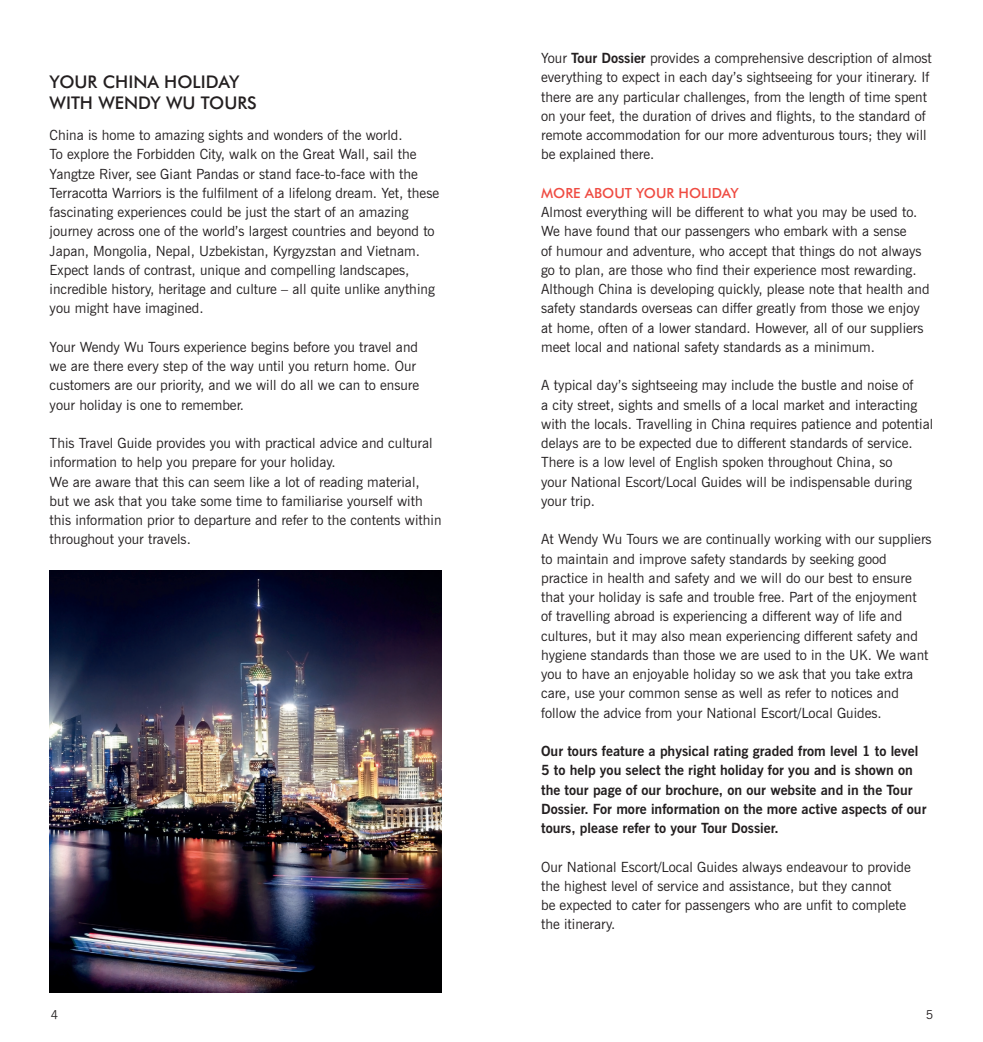
<style>
.page{position:relative;width:983px;height:1042px;background:#fff}
.page>*{position:absolute;margin:0;border:0;box-sizing:border-box;transform-origin:0 0}
.t1{font:500 17.5px/21px "Futura BT";color:#231f20}
.t2{font:14px/19.2px "News Gothic BT";color:#231f20}
.t3{font:700 14px/19.2px "News Gothic BT";color:#231f20}
.t4{font:12.25px "News Gothic BT";color:#231f20}
.s1{font-weight:700}
.s2{font-family:"Futura BT";font-weight:500;color:#ef4b42}
</style>
<div class="page">
<img style="left:50px;top:570px;width:391px;height:422px">
<p class="t1" style="left:50px;top:71px;width:209px">YOUR CHINA HOLIDAY<br>WITH WENDY WU TOURS</p>
<p class="t2" style="left:50px;top:125px;width:391px">China is home to amazing sights and wonders of the world.<br>To explore the Forbidden City, walk on the Great Wall, sail the Yangtze River, see Giant Pandas or stand face-to-face with the Terracotta Warriors is the fulfilment of a lifelong dream. Yet, these fascinating experiences could be just the start of an amazing journey across one of the world’s largest countries and beyond to Japan, Mongolia, Nepal, Uzbekistan, Kyrgyzstan and Vietnam.<br>Expect lands of contrast, unique and compelling landscapes, incredible history, heritage and culture – all quite unlike anything you might have imagined.</p>
<p class="t2" style="left:50px;top:337px;width:371px">Your Wendy Wu Tours experience begins before you travel and we are there every step of the way until you return home. Our customers are our priority, and we will do all we can to ensure your holiday is one to remember.</p>
<p class="t2" style="left:50px;top:433px;width:393px">This Travel Guide provides you with practical advice and cultural information to help you prepare for your holiday.<br>We are aware that this can seem like a lot of reading material, but we ask that you take some time to familiarise yourself with this information prior to departure and refer to the contents within throughout your travels.</p>
<p class="t2" style="left:541px;top:48px;width:392px">Your <span class="s1">Tour Dossier</span> provides a comprehensive description of almost everything to expect in each day’s sightseeing for your itinerary. If there are any particular challenges, from the length of time spent on your feet, the duration of drives and flights, to the standard of remote accommodation for our more adventurous tours; they will be explained there.</p>
<p class="t2" style="left:541px;top:183px;width:390px"><span class="s2">MORE ABOUT YOUR HOLIDAY<br></span>Almost everything will be different to what you may be used to.<br>We have found that our passengers who embark with a sense<br>of humour and adventure, who accept that things do not always go to plan, are those who find their experience most rewarding.<br>Although China is developing quickly, please note that health and safety standards overseas can differ greatly from those we enjoy at home, often of a lower standard. However, all of our suppliers meet local and national safety standards as a minimum.</p>
<p class="t2" style="left:541px;top:376px;width:393px">A typical day’s sightseeing may include the bustle and noise of<br>a city street, sights and smells of a local market and interacting with the locals. Travelling in China requires patience and potential delays are to be expected due to different standards of service.<br>There is a low level of English spoken throughout China, so<br>your National Escort/Local Guides will be indispensable during your trip.</p>
<p class="t2" style="left:541px;top:530px;width:392px">At Wendy Wu Tours we are continually working with our suppliers to maintain and improve safety standards by seeking good practice in health and safety and we will do our best to ensure that your holiday is safe and trouble free. Part of the enjoyment<br>of travelling abroad is experiencing a different way of life and cultures, but it may also mean experiencing different safety and hygiene standards than those we are used to in the UK. We want you to have an enjoyable holiday so we ask that you take extra care, use your common sense as well as refer to notices and follow the advice from your National Escort/Local Guides.</p>
<p class="t3" style="left:541px;top:741px;width:387px">Our tours feature a physical rating graded from level 1 to level 5 to help you select the right holiday for you and is shown on the tour page of our brochure, on our website and in the Tour Dossier. For more information on the more active aspects of our tours, please refer to your Tour Dossier.</p>
<p class="t2" style="left:541px;top:857px;width:371px">Our National Escort/Local Guides always endeavour to provide the highest level of service and assistance, but they cannot<br>be expected to cater for passengers who are unfit to complete the itinerary.</p>
<p class="t4" style="left:51px;top:1007px;width:9px">4</p>
<p class="t4" style="left:925px;top:1007px;width:9px">5</p>
</div>
